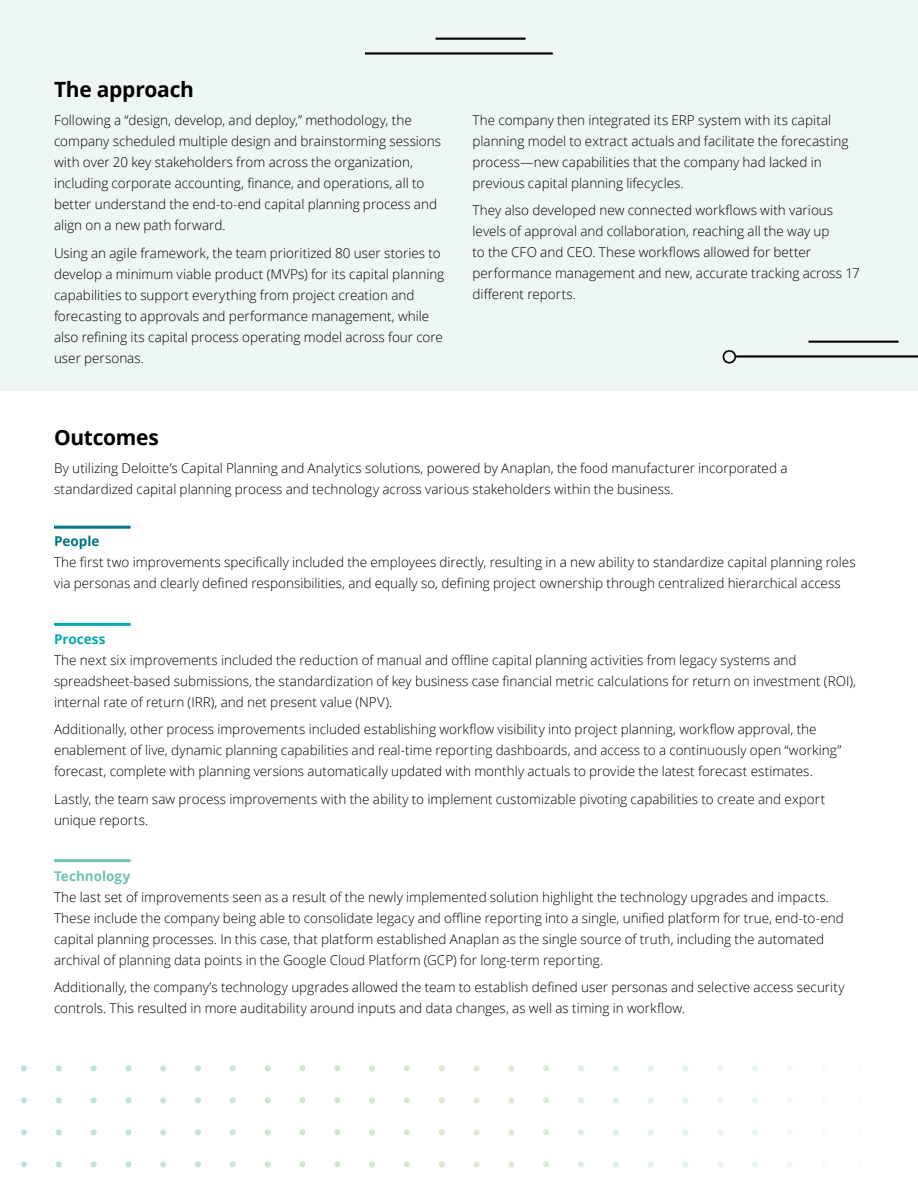
<style>
.page{position:relative;width:918px;height:1188px;background:#fff}
.page>*{position:absolute;margin:0;border:0;box-sizing:border-box;transform-origin:0 0}
.t1{font:700 21px "Open Sans";letter-spacing:-.015em;color:#000}
.t2{font:300 13.5px/21px "Open Sans";color:#000}
.t3{font:700 13.5px "Open Sans";color:#6fc2b4}
.t4{font:700 13.5px "Open Sans";letter-spacing:.005em;color:#00abab}
.t5{font:700 13.5px "Open Sans";color:#007680}
</style>
<div class="page">
<div style="left:0;top:0;width:918px;height:391px;background:#eef7f4"></div>
<hr style="left:54px;top:859px;width:77px;height:3px;background:#6fc2b4">
<hr style="left:54px;top:623px;width:77px;height:3px;background:#00abab">
<hr style="left:54px;top:526px;width:77px;height:3px;background:#007680">
<img style="left:91px;top:1065px;width:458px;height:6px">
<img style="left:578px;top:1065px;width:215px;height:70px">
<img style="left:21px;top:1065px;width:41px;height:103px">
<img style="left:722px;top:340px;width:196px;height:24px">
<img style="left:364px;top:37px;width:189px;height:18px">
<h1 class="t1" style="left:54px;top:75px;width:142px">The approach</h1>
<p class="t2" style="left:54px;top:109px;width:389px">Following a “design, develop, and deploy,” methodology, the company scheduled multiple design and brainstorming sessions with over 20 key stakeholders from across the organization, including corporate accounting, finance, and operations, all to better understand the end-to-end capital planning process and align on a new path forward.</p>
<p class="t2" style="left:54px;top:242px;width:392px">Using an agile framework, the team prioritized 80 user stories to develop a minimum viable product (MVPs) for its capital planning capabilities to support everything from project creation and forecasting to approvals and performance management, while also refining its capital process operating model across four core user personas.</p>
<p class="t2" style="left:472px;top:109px;width:378px">The company then integrated its ERP system with its capital planning model to extract actuals and facilitate the forecasting process—new capabilities that the company had lacked in previous capital planning lifecycles.</p>
<p class="t2" style="left:472px;top:200px;width:389px">They also developed new connected workflows with various levels of approval and collaboration, reaching all the way up<br>to the CFO and CEO. These workflows allowed for better performance management and new, accurate tracking across 17 different reports.</p>
<h1 class="t1" style="left:54px;top:422px;width:106px">Outcomes</h1>
<p class="t2" style="left:54px;top:457px;width:735px">By utilizing Deloitte’s Capital Planning and Analytics solutions, powered by Anaplan, the food manufacturer incorporated a standardized capital planning process and technology across various stakeholders within the business.</p>
<p class="t5" style="left:54px;top:532px;width:47px">People</p>
<p class="t2" style="left:54px;top:551px;width:803px">The first two improvements specifically included the employees directly, resulting in a new ability to standardize capital planning roles via personas and clearly defined responsibilities, and equally so, defining project ownership through centralized hierarchical access</p>
<p class="t4" style="left:54px;top:629px;width:53px">Process</p>
<p class="t2" style="left:54px;top:649px;width:804px">The next six improvements included the reduction of manual and offline capital planning activities from legacy systems and spreadsheet-based submissions, the standardization of key business case financial metric calculations for return on investment (ROI), internal rate of return (IRR), and net present value (NPV).</p>
<p class="t2" style="left:54px;top:719px;width:789px">Additionally, other process improvements included establishing workflow visibility into project planning, workflow approval, the enablement of live, dynamic planning capabilities and real-time reporting dashboards, and access to a continuously open “working” forecast, complete with planning versions automatically updated with monthly actuals to provide the latest forecast estimates.</p>
<p class="t2" style="left:54px;top:788px;width:773px">Lastly, the team saw process improvements with the ability to implement customizable pivoting capabilities to create and export unique reports.</p>
<p class="t3" style="left:54px;top:866px;width:78px">Technology</p>
<p class="t2" style="left:54px;top:886px;width:791px">The last set of improvements seen as a result of the newly implemented solution highlight the technology upgrades and impacts.<br>These include the company being able to consolidate legacy and offline reporting into a single, unified platform for true, end-to-end capital planning processes. In this case, that platform established Anaplan as the single source of truth, including the automated archival of planning data points in the Google Cloud Platform (GCP) for long-term reporting.</p>
<p class="t2" style="left:54px;top:977px;width:792px">Additionally, the company’s technology upgrades allowed the team to establish defined user personas and selective access security controls. This resulted in more auditability around inputs and data changes, as well as timing in workflow.</p>
</div>
